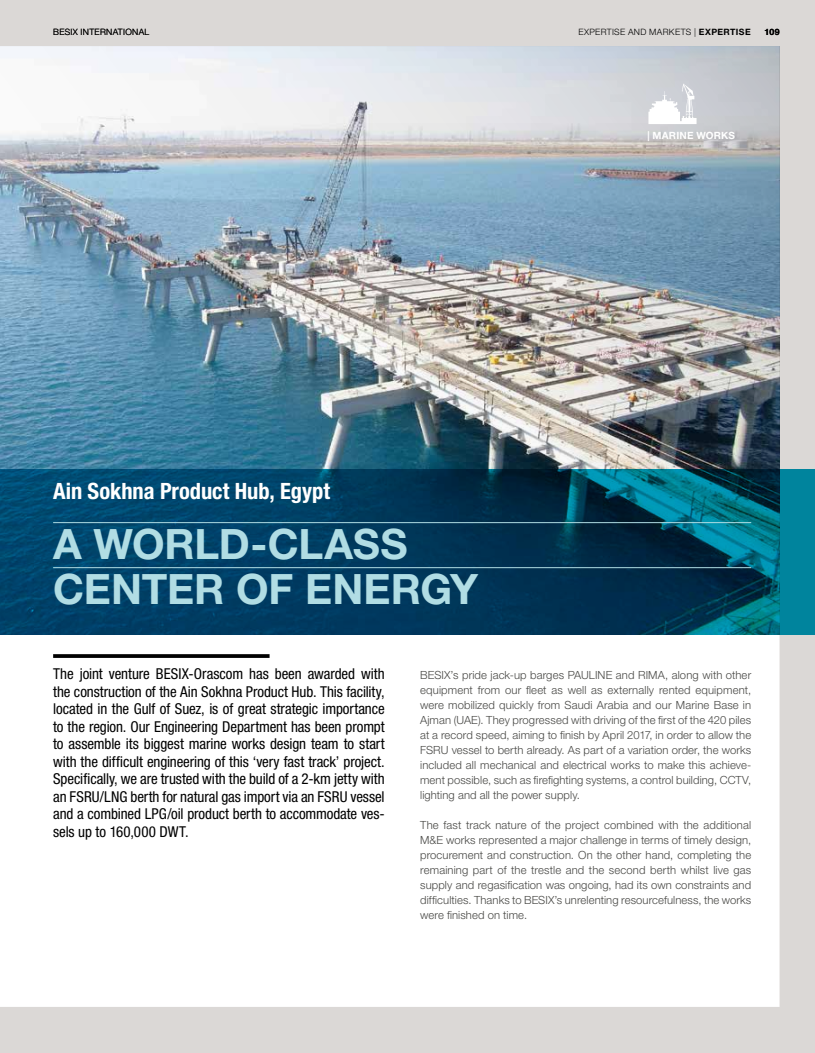
<style>
.page{position:relative;width:815px;height:1053px;background:#fff}
.page>*{position:absolute;margin:0;border:0;box-sizing:border-box;transform-origin:0 0}
.t1{font:700 41.88px/45px "Helvetica Neue LT Std";letter-spacing:-.005em;color:#b1dde4}
.t2{font:700 condensed 22.5px "Helvetica Neue LT Std";color:#fff}
.t3{font:condensed 15px/17.5px "Helvetica Neue LT Std";letter-spacing:-.005em;color:#000;text-align:justify}
.t4{font:300 11.25px/15px "Helvetica Neue LT Std";letter-spacing:.01em;color:#484845;text-align:justify}
.t5{font:700 10px "Helvetica Neue LT Std";letter-spacing:.02em;color:#fff}
.t6{font:300 8.75px "Helvetica Neue LT Std";letter-spacing:.04em;color:#000}
.t7{font:700 8.75px "Helvetica Neue LT Std";color:#000}
.s1{font-weight:700}
</style>
<div class="page">
<img style="left:0;top:0;width:815px;height:1052px">
<svg style="left:0;top:469px;width:815px;height:165px;background:#004262"></svg>
<hr style="left:53px;top:522px;width:698px;height:1px;background:#b1dde4">
<hr style="left:53px;top:567px;width:698px;height:1px;background:#b1dde4">
<svg style="left:53px;top:654px;width:217px;height:4px"></svg>
<svg style="left:648px;top:84px;width:49px;height:40px"></svg>
<p class="t6" style="left:53px;top:27px;width:98px">BESIX INTERNATIONAL</p>
<p class="t6" style="left:578px;top:27px;width:174px">EXPERTISE AND MARKETS | <span class="s1">EXPERTISE</span></p>
<p class="t7" style="left:765px;top:26px;width:16px">109</p>
<h2 class="t2" style="left:53px;top:477px;width:278px">Ain Sokhna Product Hub, Egypt</h2>
<h1 class="t1" style="left:53px;top:520px;width:426px">A WORLD-CLASS<br>CENTER OF ENERGY</h1>
<p class="t5" style="left:648px;top:129px;width:89px">| MARINE WORKS</p>
<p class="t3" style="left:53px;top:665px;width:333px">The joint venture BESIX-Orascom has been awarded with the construction of the Ain Sokhna Product Hub. This facility, located in the Gulf of Suez, is of great strategic importance to the region. Our Engineering Department has been prompt to assemble its biggest marine works design team to start with the difficult engineering of this ‘very fast track’ project.<br>Specifically, we are trusted with the build of a 2-km jetty with an FSRU/LNG berth for natural gas import via an FSRU vessel and a combined LPG/oil product berth to accommodate ves&shy;sels up to 160,000 DWT.</p>
<p class="t4" style="left:420px;top:667px;width:333px">BESIX’s pride jack-up barges PAULINE and RIMA, along with other equipment from our fleet as well as externally rented equipment, were mobilized quickly from Saudi Arabia and our Marine Base in Ajman (UAE). They progressed with driving of the first of the 420 piles at a record speed, aiming to finish by April 2017, in order to allow the FSRU vessel to berth already. As part of a variation order, the works included all mechanical and electrical works to make this achieve&shy;ment possible, such as firefighting systems, a control building, CCTV, lighting and all the power supply.</p>
<p class="t4" style="left:420px;top:817px;width:333px">The fast track nature of the project combined with the additional M&amp;E works represented a major challenge in terms of timely design, procurement and construction. On the other hand, completing the remaining part of the trestle and the second berth whilst live gas supply and regasification was ongoing, had its own constraints and difficulties. Thanks to BESIX’s unrelenting resourcefulness, the works were finished on time.</p>
</div>
